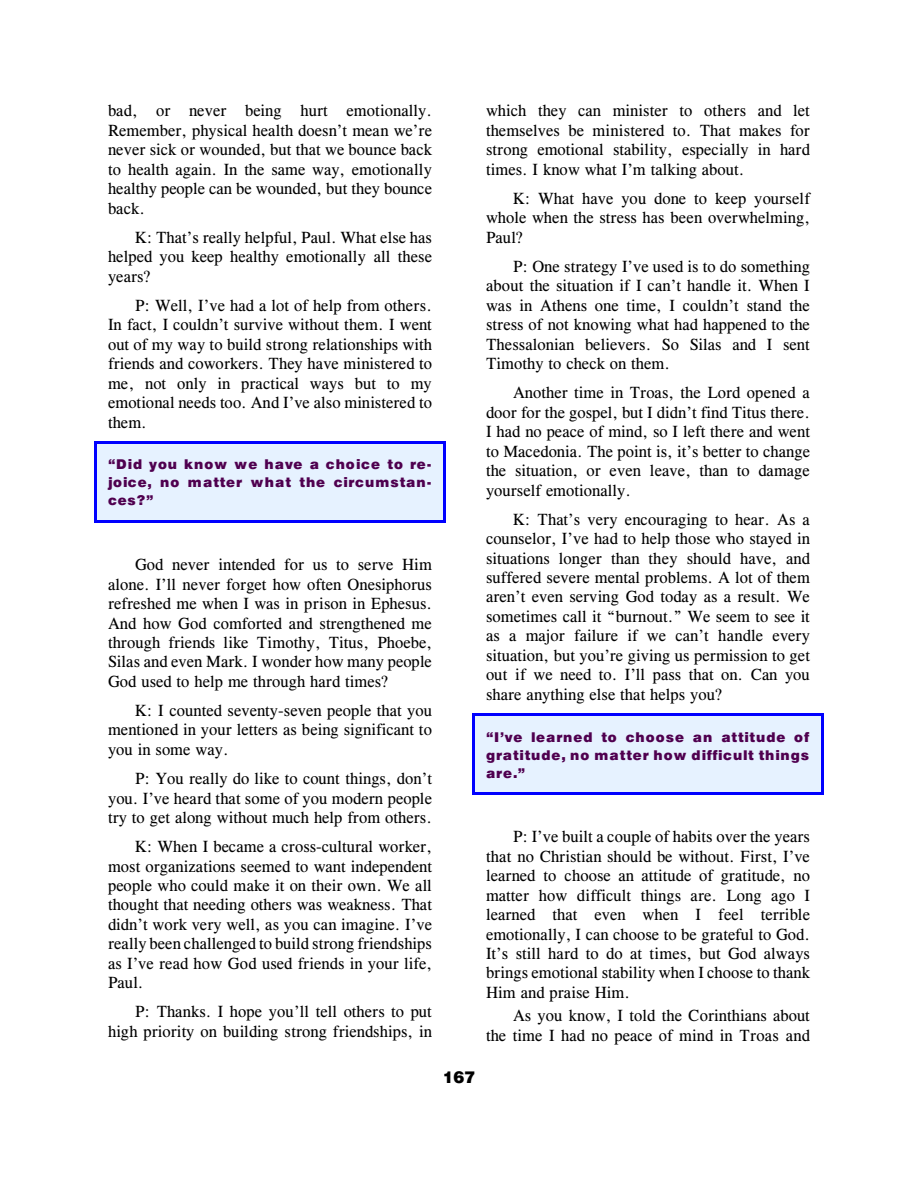
<style>
.page{position:relative;width:918px;height:1188px;background:#fff}
.page>*{position:absolute;margin:0;border:0;box-sizing:border-box;transform-origin:0 0}
.t1{font:16.5px/19.5px "CG Times";letter-spacing:.005em;color:#000;text-align:justify}
.t2{font:16.5px "Swis 721 Blk BT";color:#000}
.t3{font:italic 13.5px/18px "Swis 721 Blk BT";letter-spacing:.07em;color:#4f004f;text-align:justify}
.s1{font-style:italic}
</style>
<div class="page">
<div style="left:94px;top:441px;width:351px;height:82px;background:#e6f2ff"></div>
<hr style="left:94px;top:441px;width:3px;height:82px;background:#00f">
<hr style="left:443px;top:441px;width:2px;height:82px;background:#00f">
<hr style="left:94px;top:441px;width:351px;height:3px;background:#00f">
<hr style="left:94px;top:520px;width:351px;height:3px;background:#00f">
<div style="left:472px;top:714px;width:352px;height:81px;background:#e6f2ff"></div>
<hr style="left:472px;top:714px;width:3px;height:81px;background:#00f">
<hr style="left:821px;top:714px;width:3px;height:81px;background:#00f">
<hr style="left:472px;top:714px;width:352px;height:2px;background:#00f">
<hr style="left:472px;top:792px;width:352px;height:3px;background:#00f">
<p class="t1" style="left:108px;top:103px;width:326px">bad, or never being hurt emotionally.<br>Remember, physical health doesn’t mean we’re never sick or wounded, but that we bounce back to health again. In the same way, emotionally healthy people can be wounded, but they bounce back.</p>
<p class="t1" style="left:108px;top:229px;width:326px;text-indent:27px">K: That’s really helpful, Paul. What else has helped you keep healthy emotionally all these years?</p>
<p class="t1" style="left:108px;top:297px;width:325px;text-indent:27px">P: Well, I’ve had a lot of help from others.<br>In fact, I couldn’t survive without them. I went out of my way to build strong relationships with friends and coworkers. They have ministered to me, not only in practical ways but to my emotional needs too. And I’ve also ministered to them.</p>
<p class="t3" style="left:108px;top:457px;width:325px">“Did you know we have a choice to re&shy;joice, no matter what the circumstan&shy;ces?”</p>
<p class="t1" style="left:108px;top:557px;width:326px;text-indent:27px">God never intended for us to serve Him alone. I’ll never forget how often Onesiphorus refreshed me when I was in prison in Ephesus.<br>And how God comforted and strengthened me through friends like Timothy, Titus, Phoebe, Silas and even Mark. I wonder how many people God used to help me through hard times?</p>
<p class="t1" style="left:108px;top:702px;width:325px;text-indent:27px">K: I counted seventy-seven people that you mentioned in your letters as being significant to you in some way.</p>
<p class="t1" style="left:108px;top:770px;width:326px;text-indent:27px">P: You really do like to count things, don’t you. I’ve heard that some of you modern people try to get along without much help from others.</p>
<p class="t1" style="left:108px;top:838px;width:326px;text-indent:27px">K: When I became a cross-cultural worker, most organizations seemed to want independent people who could make it on their own. We all thought that needing others was weakness. That didn’t work very well, as you can imagine. I’ve really been challenged to build strong friendships as I’ve read how God used friends in your life, Paul.</p>
<p class="t1" style="left:108px;top:1004px;width:325px;text-align:right">P: Thanks. I hope you’ll tell others to put high priority on building strong friendships, in</p>
<p class="t1" style="left:486px;top:103px;width:326px">which they can minister to others and let themselves be ministered to. That makes for strong emotional stability, especially in hard times. I know what I’m talking about.</p>
<p class="t1" style="left:486px;top:190px;width:325px;text-indent:27px">K: What have you done to keep yourself whole when the stress has been overwhelming, Paul?</p>
<p class="t1" style="left:486px;top:258px;width:326px;text-indent:27px">P: One strategy I’ve used is to do something about the situation if I can’t handle it. When I was in Athens one time, I couldn’t stand the stress of not knowing what had happened to the Thessalonian believers. So Silas and I sent Timothy to check on them.</p>
<p class="t1" style="left:486px;top:385px;width:326px;text-indent:27px">Another time in Troas, the Lord opened a door for the gospel, but I didn’t find Titus there.<br>I had no peace of mind, so I left there and went to Macedonia. The point is, it’s better to change the situation, or even leave, than to damage yourself emotionally.</p>
<p class="t1" style="left:486px;top:511px;width:326px;text-indent:27px">K: That’s very encouraging to hear. As a counselor, I’ve had to help those who stayed in situations longer than they should have, and suffered severe mental problems. A lot of them aren’t even serving God today as a result. We sometimes call it “burnout.” We seem to see it as a major failure if we can’t handle every situation, but you’re giving us permission to get out if we need to. I’ll pass that on. Can you share anything else that helps you?</p>
<p class="t3" style="left:486px;top:729px;width:325px">“I’ve learned to choose an attitude of gratitude, no matter how difficult things are.”</p>
<p class="t2" style="left:443px;top:1070px;width:34px">167</p>
<p class="t1" style="left:486px;top:829px;width:326px;text-indent:27px">P: I’ve built a couple of habits over the years that no Christian should be without. First, I’ve learned to choose an <span class="s1">attitude of gratitude</span>, no matter how difficult things are. Long ago I learned that even when I feel terrible emotionally, I can choose to be grateful to God.<br>It’s still hard to do at times, but God always brings emotional stability when I choose to thank Him and praise Him.</p>
<p class="t1" style="left:486px;top:1007px;width:325px;text-align:right">As you know, I told the Corinthians about<br>the time I had no peace of mind in Troas and</p>
</div>
